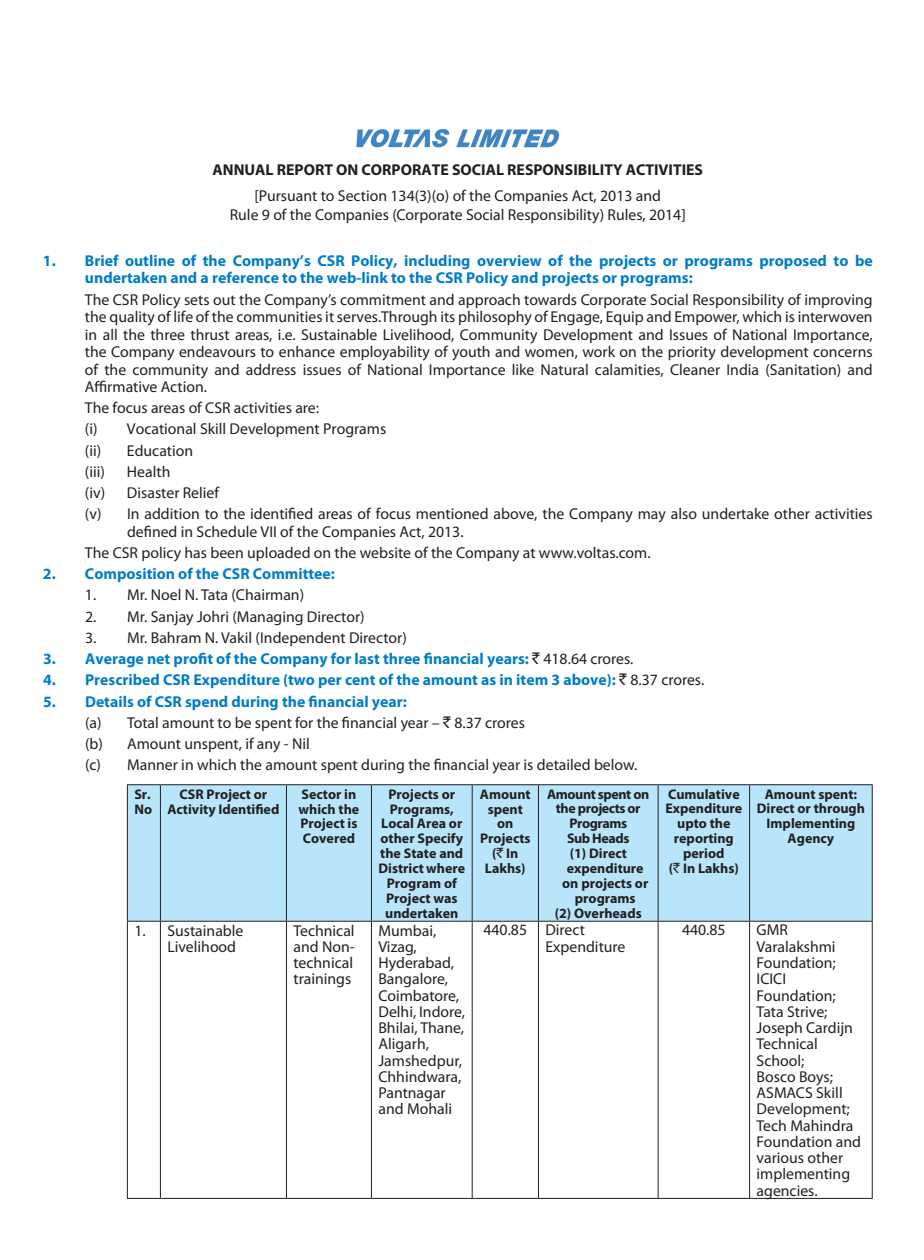
<style>
.page{position:relative;width:924px;height:1260px;background:#fff}
.page>*{position:absolute;margin:0;border:0;box-sizing:border-box;transform-origin:0 0}
.t1{font:15.75px/16.3px "Myriad Pro";color:#231f20}
.t2{font:700 15.75px/17.5px "Myriad Pro";color:#007ec5}
.t3{font:700 15.75px "Myriad Pro";color:#231f20}
.t4{font:700 14px/14.9px "Myriad Pro";color:#231f20;text-align:center}
.t5{font:700 14px "Myriad Pro";letter-spacing:-.03em;color:#231f20}
.s1{font-family:"Rupee Foradian";font-weight:400;color:#231f20}
.s2{font-weight:400;color:#231f20}
.s3{font-weight:700;color:#007ec5}
.s4{font-family:"Rupee Foradian"}
.s5{font-family:"Rupee Foradian";font-weight:400}
</style>
<div class="page">
<div style="left:128px;top:785px;width:743px;height:136px;background:#b9e5fa"></div>
<hr style="left:472px;top:922px;width:1px;height:276px;background:#231f20">
<hr style="left:127px;top:784px;width:33px;height:1px;background:#231f20">
<hr style="left:127px;top:785px;width:1px;height:136px;background:#231f20">
<hr style="left:160px;top:784px;width:126px;height:1px;background:#231f20">
<hr style="left:160px;top:785px;width:1px;height:136px;background:#231f20">
<hr style="left:286px;top:784px;width:85px;height:1px;background:#231f20">
<hr style="left:286px;top:785px;width:1px;height:136px;background:#231f20">
<hr style="left:371px;top:784px;width:101px;height:1px;background:#231f20">
<hr style="left:371px;top:785px;width:1px;height:136px;background:#231f20">
<hr style="left:472px;top:784px;width:66px;height:1px;background:#231f20">
<hr style="left:472px;top:785px;width:1px;height:136px;background:#231f20">
<hr style="left:538px;top:784px;width:120px;height:1px;background:#231f20">
<hr style="left:538px;top:785px;width:1px;height:136px;background:#231f20">
<hr style="left:658px;top:784px;width:91px;height:1px;background:#231f20">
<hr style="left:657px;top:785px;width:1px;height:136px;background:#231f20">
<hr style="left:749px;top:784px;width:123px;height:1px;background:#231f20">
<hr style="left:749px;top:785px;width:1px;height:136px;background:#231f20">
<hr style="left:871px;top:785px;width:1px;height:136px;background:#231f20">
<hr style="left:127px;top:921px;width:33px;height:1px;background:#231f20">
<hr style="left:127px;top:922px;width:1px;height:276px;background:#231f20">
<hr style="left:160px;top:921px;width:126px;height:1px;background:#231f20">
<hr style="left:160px;top:922px;width:1px;height:276px;background:#231f20">
<hr style="left:286px;top:921px;width:85px;height:1px;background:#231f20">
<hr style="left:286px;top:922px;width:1px;height:276px;background:#231f20">
<hr style="left:371px;top:921px;width:101px;height:1px;background:#231f20">
<hr style="left:371px;top:922px;width:1px;height:276px;background:#231f20">
<hr style="left:472px;top:921px;width:66px;height:1px;background:#231f20">
<hr style="left:538px;top:921px;width:120px;height:1px;background:#231f20">
<hr style="left:658px;top:921px;width:91px;height:1px;background:#231f20">
<hr style="left:749px;top:921px;width:123px;height:1px;background:#231f20">
<hr style="left:871px;top:922px;width:1px;height:276px;background:#231f20">
<hr style="left:127px;top:1198px;width:33px;height:1px;background:#231f20">
<hr style="left:160px;top:1198px;width:126px;height:1px;background:#231f20">
<hr style="left:286px;top:1198px;width:85px;height:1px;background:#231f20">
<hr style="left:371px;top:1198px;width:101px;height:1px;background:#231f20">
<hr style="left:538px;top:1198px;width:120px;height:1px;background:#231f20">
<hr style="left:749px;top:1198px;width:123px;height:1px;background:#231f20">
<hr style="left:538px;top:922px;width:1px;height:276px;background:#231f20">
<hr style="left:657px;top:922px;width:1px;height:276px;background:#231f20">
<hr style="left:749px;top:922px;width:1px;height:276px;background:#231f20">
<hr style="left:472px;top:1198px;width:66px;height:1px;background:#231f20">
<hr style="left:658px;top:1198px;width:91px;height:1px;background:#231f20">
<svg style="left:356px;top:129px;width:94px;height:18px"></svg>
<svg style="left:456px;top:129px;width:103px;height:18px"></svg>
<p class="t3" style="left:212px;top:159px;width:492px">ANNUAL REPORT ON CORPORATE SOCIAL RESPONSIBILITY ACTIVITIES</p>
<p class="t1" style="left:230px;top:186px;width:457px;line-height:19.2px;text-align:center">[Pursuant to Section 134(3)(o) of the Companies Act, 2013 and<br>Rule 9 of the Companies (Corporate Social Responsibility) Rules, 2014]</p>
<p class="t2" style="left:85px;top:251px;width:789px;text-indent:-42px">1. Brief outline of the Company’s CSR Policy, including overview of the projects or programs proposed to be undertaken and a reference to the web-link to the CSR Policy and projects or programs:</p>
<p class="t1" style="left:85px;top:290px;width:789px;line-height:17.5px;text-align:justify">The CSR Policy sets out the Company’s commitment and approach towards Corporate Social Responsibility of improving the quality of life of the communities it serves.Through its philosophy of Engage, Equip and Empower, which is interwoven in all the three thrust areas, i.e. Sustainable Livelihood, Community Development and Issues of National Importance, the Company endeavours to enhance employability of youth and women, work on the priority development concerns of the community and address issues of National Importance like Natural calamities, Cleaner India (Sanitation) and Affirmative Action.</p>
<p class="t1" style="left:85px;top:397px;width:303px;line-height:21.2px">The focus areas of CSR activities are:<br>(i) Vocational Skill Development Programs (ii) Education<br>(iii)</p>
<p class="t1" style="left:85px;top:461px;width:789px;line-height:21.2px;text-indent:42px">Health<br>(iv) Disaster Relief<br>(v) In addition to the identified areas of focus mentioned above, the Company may also undertake other activities</p>
<p class="t1" style="left:85px;top:521px;width:567px;line-height:21.2px;text-indent:42px">defined in Schedule VII of the Companies Act, 2013.<br>The CSR policy has been uploaded on the website of the Company at www.voltas.com.</p>
<p class="t2" style="left:43px;top:565px;width:293px">2. Composition of the CSR Committee:</p>
<p class="t1" style="left:85px;top:587px;width:221px">1. Mr. Noel N. Tata (Chairman)</p>
<p class="t1" style="left:85px;top:608px;width:281px">2. Mr. Sanjay Johri (Managing Director)</p>
<p class="t1" style="left:85px;top:629px;width:323px">3. Mr. Bahram N. Vakil (Independent Director)</p>
<p class="t2" style="left:43px;top:650px;width:592px">3. Average net profit of the Company for last three financial years: <span class="s1">`</span> <span class="s2">418.64 crores.</span></p>
<p class="t2" style="left:43px;top:671px;width:662px">4. Prescribed CSR Expenditure (two per cent of the amount as in item 3 above): <span class="s1">`</span> <span class="s2">8.37 crores.</span></p>
<p class="t1" style="left:85px;top:690px;width:554px;line-height:21.2px;text-indent:-42px"><span class="s3">5. Details of CSR spend during the financial year:<br></span>(a) Total amount to be spent for the financial year – <span class="s4">`</span> 8.37 crores<br>(b) Amount unspent, if any - Nil<br>(c) Manner in which the amount spent during the financial year is detailed below.</p>
<p class="t4" style="left:134px;top:786px;width:19px;text-align:left">Sr.<br>No</p>
<p class="t4" style="left:167px;top:786px;width:113px">CSR Project or<br>Activity Identified</p>
<p class="t4" style="left:298px;top:786px;width:62px">Sector in which the<br>Project is<br>Covered</p>
<p class="t4" style="left:378px;top:786px;width:88px">Projects or<br>Programs,<br>Local Area or other Specify the State and<br>District where<br>Program of<br>Project was undertaken</p>
<p class="t4" style="left:480px;top:786px;width:52px">Amount spent on<br>Projects (<span class="s5">`</span> In<br>Lakhs)</p>
<p class="t5" style="left:547px;top:785px;width:104px">Amount spent on</p>
<p class="t4" style="left:665px;top:786px;width:78px">Cumulative<br>Expenditure upto the reporting period<br>(<span class="s5">`</span> In Lakhs)</p>
<p class="t4" style="left:757px;top:786px;width:110px">Amount spent:<br>Direct or through<br>Implementing<br>Agency</p>
<p class="t5" style="left:556px;top:800px;width:86px">the projects or</p>
<p class="t5" style="left:569px;top:815px;width:59px">Programs</p>
<p class="t5" style="left:567px;top:829px;width:64px">Sub Heads</p>
<p class="t4" style="left:569px;top:845px;width:59px">(1) Direct</p>
<p class="t4" style="left:567px;top:860px;width:78px">expenditure</p>
<p class="t4" style="left:562px;top:875px;width:88px">on projects or</p>
<p class="t4" style="left:575px;top:890px;width:62px">programs</p>
<p class="t4" style="left:555px;top:905px;width:88px">(2) Overheads</p>
<p class="t1" style="left:167px;top:922px;width:78px;text-indent:-33px">1. Sustainable<br>Livelihood</p>
<p class="t1" style="left:293px;top:922px;width:63px;text-align:justify">Technical and Non&shy;technical trainings</p>
<p class="t1" style="left:378px;top:922px;width:88px">Mumbai,<br>Vizag,<br>Hyderabad,<br>Bangalore,<br>Coimbatore,<br>Delhi, Indore,<br>Bhilai, Thane,<br>Aligarh,<br>Jamshedpur,<br>Chhindwara,<br>Pantnagar and Mohali</p>
<p class="t1" style="left:545px;top:922px;width:81px;text-indent:-62px">440.85 Direct<br>Expenditure</p>
<p class="t1" style="left:682px;top:922px;width:45px">440.85</p>
<p class="t1" style="left:756px;top:922px;width:106px">GMR<br>Varalakshmi<br>Foundation;<br>ICICI<br>Foundation;<br>Tata Strive;<br>Joseph Cardijn<br>Technical<br>School;<br>Bosco Boys;<br>ASMACS Skill<br>Development;<br>Tech Mahindra<br>Foundation and various other implementing agencies.</p>
</div>
